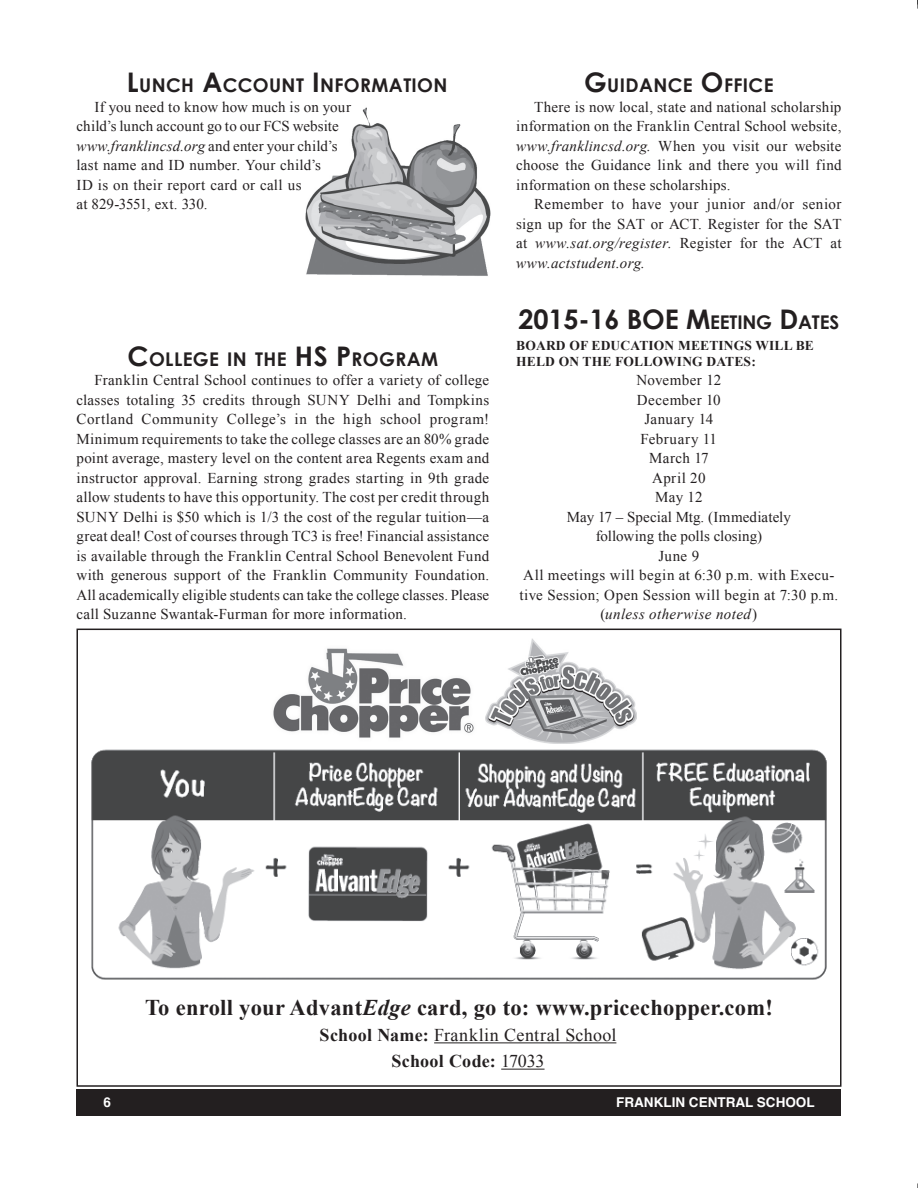
<style>
.page{position:relative;width:918px;height:1188px;background:#fff}
.page>*{position:absolute;margin:0;border:0;box-sizing:border-box;transform-origin:0 0}
.t1{font:700 27px "Century Gothic";letter-spacing:-.005em;color:#231f20}
.t2{font:700 22.5px "Times New Roman";letter-spacing:.015em;color:#231f20}
.t3{font:700 18.9px "Century Gothic";letter-spacing:.02em;color:#231f20}
.t4{font:18px/26.2px "Times New Roman";letter-spacing:.025em;color:#231f20;text-align:center}
.t5{font:15px/19.5px "Times New Roman";letter-spacing:.015em;color:#231f20;text-align:justify}
.t6{font:700 13.5px/16.2px "Times New Roman";letter-spacing:.01em;color:#231f20}
.t7{font:700 13.5px "Helvetica";color:#fff}
.s1{font-size:27px}
.s2{font-style:italic}
.s3{font-size:18.9px}
.s4{font-weight:700}
</style>
<div class="page">
<div style="left:76px;top:1090px;width:766px;height:26px;background:#231f20"></div>
<img style="left:306px;top:107px;width:185px;height:169px">
<div style="left:76px;top:629px;width:766px;height:458px;border:2px solid #231f20"></div>
<hr style="left:434px;top:1042px;width:182px;height:1px;background:#231f20">
<hr style="left:501px;top:1069px;width:44px;height:1px;background:#231f20">
<img style="left:91px;top:743px;width:736px;height:237px">
<img style="left:486px;top:638px;width:151px;height:105px">
<img style="left:273px;top:648px;width:201px;height:90px">
<p class="t3" style="left:127px;top:74px;width:319px"><span class="s1">L</span>UNCH <span class="s1">A</span>CCOUNT <span class="s1">I</span>NFORMATION</p>
<p class="t5" style="left:76px;top:97px;width:276px;text-align:left;text-indent:18px">If you need to know how much is on your child’s lunch account go to our FCS website <span class="s2">www.franklincsd.org</span> and enter your child’s last name and ID number. Your child’s<br>ID is on their report card or call us<br>at 829-3551, ext. 330.</p>
<p class="t3" style="left:128px;top:347px;width:311px"><span class="s1">C</span>OLLEGE IN THE <span class="s1">HS P</span> ROGRAM</p>
<p class="t5" style="left:76px;top:370px;width:414px;text-indent:18px">Franklin Central School continues to offer a variety of college classes totaling 35 credits through SUNY Delhi and Tompkins Cortland Community College’s in the high school program!<br>Minimum requirements to take the college classes are an 80% grade point average, mastery level on the content area Regents exam and instructor approval. Earning strong grades starting in 9th grade allow students to have this opportunity. The cost per credit through SUNY Delhi is $50 which is 1/3 the cost of the regular tuition—a great deal! Cost of courses through TC3 is free! Financial assistance is available through the Franklin Central School Benevolent Fund with generous support of the Franklin Community Foundation.<br>All academically eligible students can take the college classes. Please call Suzanne Swantak-Furman for more information.</p>
<p class="t3" style="left:584px;top:74px;width:191px"><span class="s1">G</span>UIDANCE <span class="s1">O</span>FFICE</p>
<p class="t5" style="left:516px;top:97px;width:327px;text-indent:18px">There is now local, state and national scholarship information on the Franklin Central School website, <span class="s2">www.franklincsd.org.</span> When you visit our website choose the Guidance link and there you will find information on these scholarships.</p>
<p class="t5" style="left:516px;top:194px;width:327px;text-indent:18px">Remember to have your junior and/or senior sign up for the SAT or ACT. Register for the SAT at <span class="s2">www.sat.org/register.</span> Register for the ACT at <span class="s2">www.actstudent.org.</span></p>
<h1 class="t1" style="left:519px;top:302px;width:321px">2015-16 BOE M<span class="s3">EETING</span> D<span class="s3">ATES</span></h1>
<p class="t6" style="left:516px;top:337px;width:299px">Board of Education meetings will be held on the following dates:</p>
<p class="t5" style="left:519px;top:370px;width:320px;text-align:center">November 12<br>December 10<br>January 14<br>February 11<br>March 17<br>April 20<br>May 12<br>May 17 – Special Mtg. (Immediately<br>following the polls closing)<br>June 9<br>All meetings will begin at 6:30 p.m. with Execu&shy;tive Session; Open Session will begin at 7:30 p.m. (<span class="s2">unless otherwise noted</span>)</p>
<h2 class="t2" style="left:145px;top:992px;width:629px">To enroll your Advant<span class="s2">Edge</span> card, go to: www.pricechopper.com!</h2>
<p class="t4" style="left:320px;top:1022px;width:298px"><span class="s4">School Name:</span> Franklin Central School<br><span class="s4">School Code:</span> 17033</p>
<p class="t7" style="left:104px;top:1091px;width:9px">6</p>
<p class="t7" style="left:616px;top:1091px;width:200px">FRANKLIN CENTRAL SCHOOL</p>
</div>
